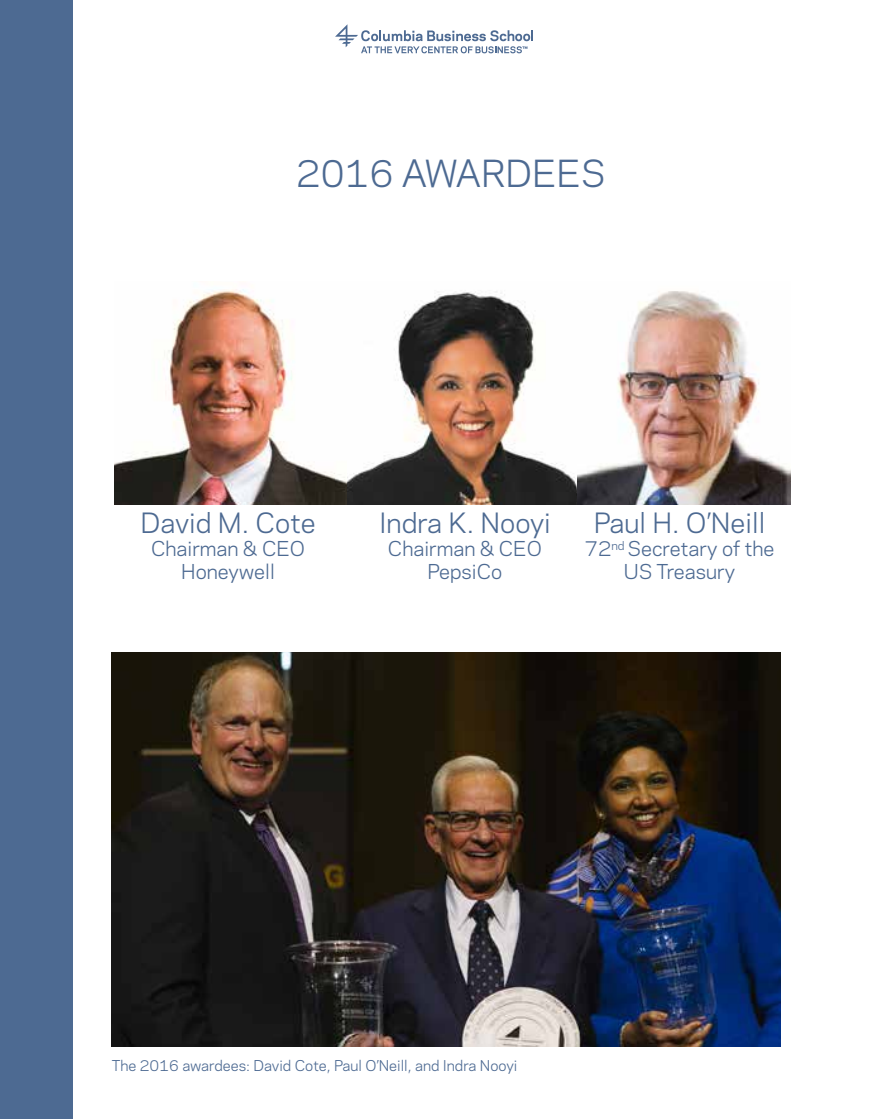
<style>
.page{position:relative;width:871px;height:1119px;background:#fff}
.page>*{position:absolute;margin:0;border:0;box-sizing:border-box;transform-origin:0 0}
.t1{font:35px "Galaxie Polaris";color:#4d6a92}
.t2{font:26.25px "Galaxie Polaris";color:#4d6a92}
.t3{font:19.25px/23.1px "Galaxie Polaris";color:#4d6a92;text-align:center}
.t4{font:14px "Galaxie Polaris";color:#4d6a92}
</style>
<div class="page">
<div style="left:0;top:0;width:72px;height:1118px;background:#4d6a92"></div>
<svg style="left:335px;top:24px;width:198px;height:29px"></svg>
<img style="left:115px;top:289px;width:675px;height:215px">
<img style="left:112px;top:652px;width:667px;height:393px">
<h1 class="t1" style="left:296px;top:147px;width:311px">2016 AWARDEES</h1>
<h2 class="t2" style="left:140px;top:503px;width:177px">David M. Cote</h2>
<p class="t3" style="left:151px;top:536px;width:155px">Chairman &amp; CEO<br>Honeywell</p>
<h2 class="t2" style="left:379px;top:503px;width:173px">Indra K. Nooyi</h2>
<p class="t3" style="left:388px;top:536px;width:155px">Chairman &amp; CEO<br>PepsiCo</p>
<h2 class="t2" style="left:593px;top:503px;width:173px">Paul H. O’Neill</h2>
<p class="t3" style="left:584px;top:536px;width:191px">72<sup>nd</sup> Secretary of the<br>US Treasury</p>
<p class="t4" style="left:112px;top:1054px;width:407px">The 2016 awardees: David Cote, Paul O’Neill, and Indra Nooyi</p>
</div>
